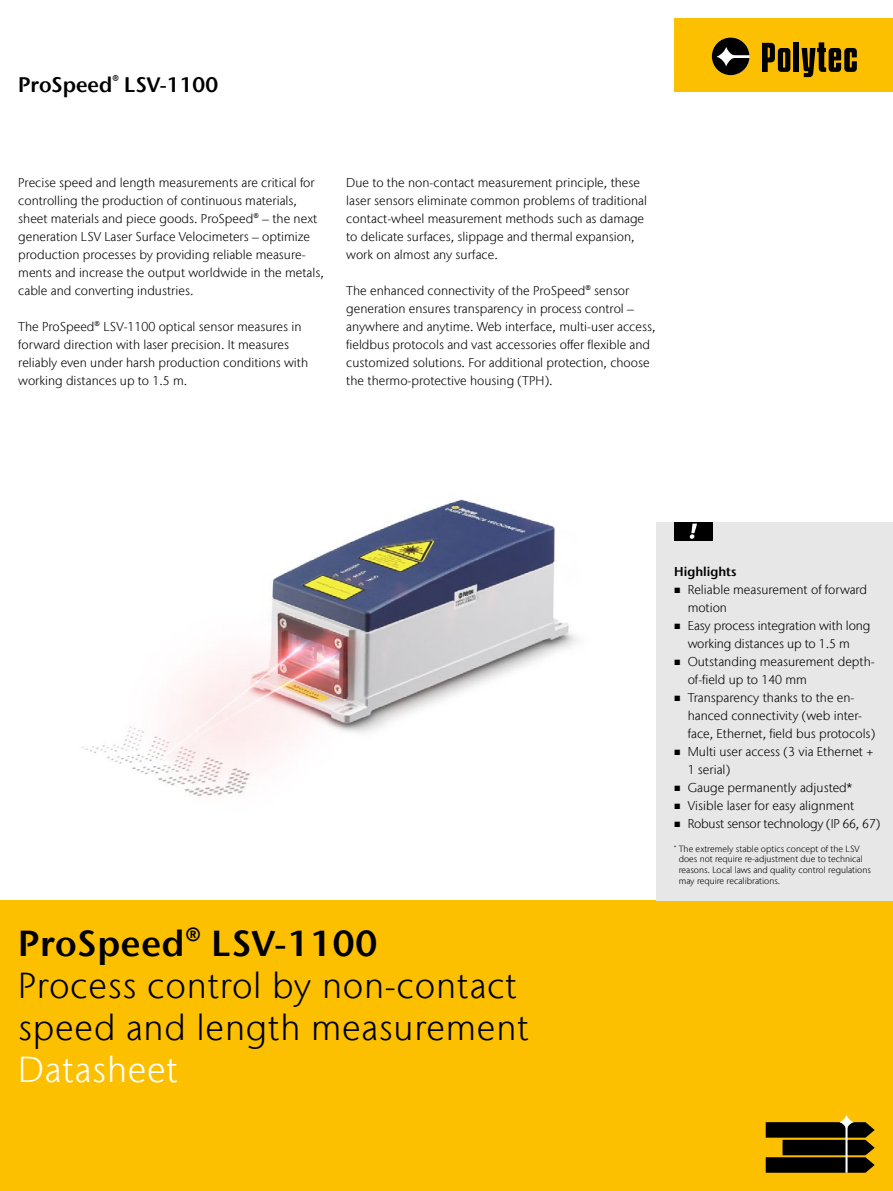
<style>
.page{position:relative;width:893px;height:1191px;background:#fff}
.page>*{position:absolute;margin:0;border:0;box-sizing:border-box;transform-origin:0 0}
.t1{font:300 36px/42px "Stone Sans IIITC Com";letter-spacing:.02em;color:#000}
.t2{font:600 36px "Stone Sans IIITC Com";letter-spacing:.02em;color:#000}
.t3{font:300 36px "Stone Sans IIITC Com";letter-spacing:.02em;color:#fff}
.t4{font:600 21px "Stone Sans IIITC Com";color:#000}
.t5{font:300 12.75px/18px "Stone Sans IIITC Com";color:#000}
.t6{font:300 12.75px "Stone Sans IIITC Com";letter-spacing:-.02em;color:#000}
.t7{font:600 12.75px "Stone Sans IIITC Com";color:#000}
.t8{font:300 9px/10.8px "Stone Sans IIITC Com";color:#000}
.s1{font-family:"Segoe UI";font-weight:400;font-size:7.5px}
</style>
<div class="page">
<div style="left:674px;top:19px;width:219px;height:73px;background:#fcc000"></div>
<div style="left:794px;top:42px;width:5px;height:30px;background:#000"></div>
<svg style="left:762px;top:43px;width:28px;height:29px"></svg>
<svg style="left:712px;top:38px;width:37px;height:37px"></svg>
<svg style="left:802px;top:42px;width:55px;height:35px"></svg>
<img style="left:82px;top:499px;width:496px;height:297px">
<div style="left:0;top:900px;width:893px;height:291px;background:#fcc000"></div>
<svg style="left:766px;top:1115px;width:109px;height:57px"></svg>
<div style="left:656px;top:522px;width:237px;height:378px;background:#e7e7e8"></div>
<div style="left:674px;top:522px;width:38px;height:18px;background:#000"></div>
<svg style="left:690px;top:523px;width:7px;height:16px"></svg>
<h2 class="t4" style="left:18px;top:71px;width:201px">ProSpeed<sup>®</sup> LSV-1100</h2>
<p class="t5" style="left:18px;top:174px;width:307px">Precise speed and length measurements are critical for controlling the production of continuous materials, sheet materials and piece goods. ProSpeed® – the next generation LSV Laser Surface Velocimeters – optimize production processes by providing reliable measure&shy;ments and increase the output worldwide in the metals, cable and converting industries.</p>
<p class="t5" style="left:18px;top:318px;width:291px">The ProSpeed® LSV-1100 optical sensor measures in forward direction with laser precision. It measures reliably even under harsh production conditions with working distances up to 1.5 m.</p>
<p class="t5" style="left:346px;top:174px;width:302px">Due to the non-contact measurement principle, these laser sensors eliminate common problems of traditional contact-wheel measurement methods such as damage to delicate surfaces, slippage and thermal expansion, work on almost any surface.</p>
<p class="t5" style="left:346px;top:282px;width:311px">The enhanced connectivity of the ProSpeed® sensor generation ensures transparency in process control – anywhere and anytime. Web interface, multi-user access, fieldbus protocols and vast accessories offer flexible and customized solutions. For additional protection, choose the thermo-protective housing (TPH).</p>
<h1 class="t2" style="left:18px;top:920px;width:361px">ProSpeed® LSV-1100</h1>
<h1 class="t1" style="left:18px;top:964px;width:512px">Process control by non-contact speed and length measurement</h1>
<h1 class="t3" style="left:18px;top:1047px;width:161px">Datasheet</h1>
<p class="t7" style="left:674px;top:563px;width:64px">Highlights</p>
<p class="t5" style="left:688px;top:580px;width:181px;text-indent:-13px"><span class="s1">■</span> Reliable measurement of forward motion</p>
<p class="t5" style="left:674px;top:616px;width:198px;text-align:center"><span class="s1">■</span> Easy process integration with long working distances up to 1.5 m</p>
<p class="t5" style="left:688px;top:652px;width:188px;text-indent:-13px"><span class="s1">■</span> Outstanding measurement depth&shy;of-field up to 140 mm</p>
<p class="t5" style="left:688px;top:688px;width:189px;text-indent:-13px"><span class="s1">■</span> Transparency thanks to the en&shy;hanced connectivity (web inter&shy;face, Ethernet, field bus protocols)</p>
<p class="t5" style="left:688px;top:742px;width:187px;text-indent:-13px"><span class="s1">■</span> Multi user access (3 via Ethernet +<br>1 serial)</p>
<p class="t5" style="left:674px;top:778px;width:179px"><span class="s1">■</span> Gauge permanently adjusted*</p>
<p class="t5" style="left:674px;top:796px;width:182px"><span class="s1">■</span> Visible laser for easy alignment</p>
<p class="t6" style="left:674px;top:816px;width:208px"><span class="s1">■</span> Robust sensor technology (IP 66, 67)</p>
<p class="t8" style="left:679px;top:843px;width:194px;text-indent:-4px"><sup>*</sup> The extremely stable optics concept of the LSV does not require re-adjustment due to technical reasons. Local laws and quality control regulations may require recalibrations.</p>
</div>
